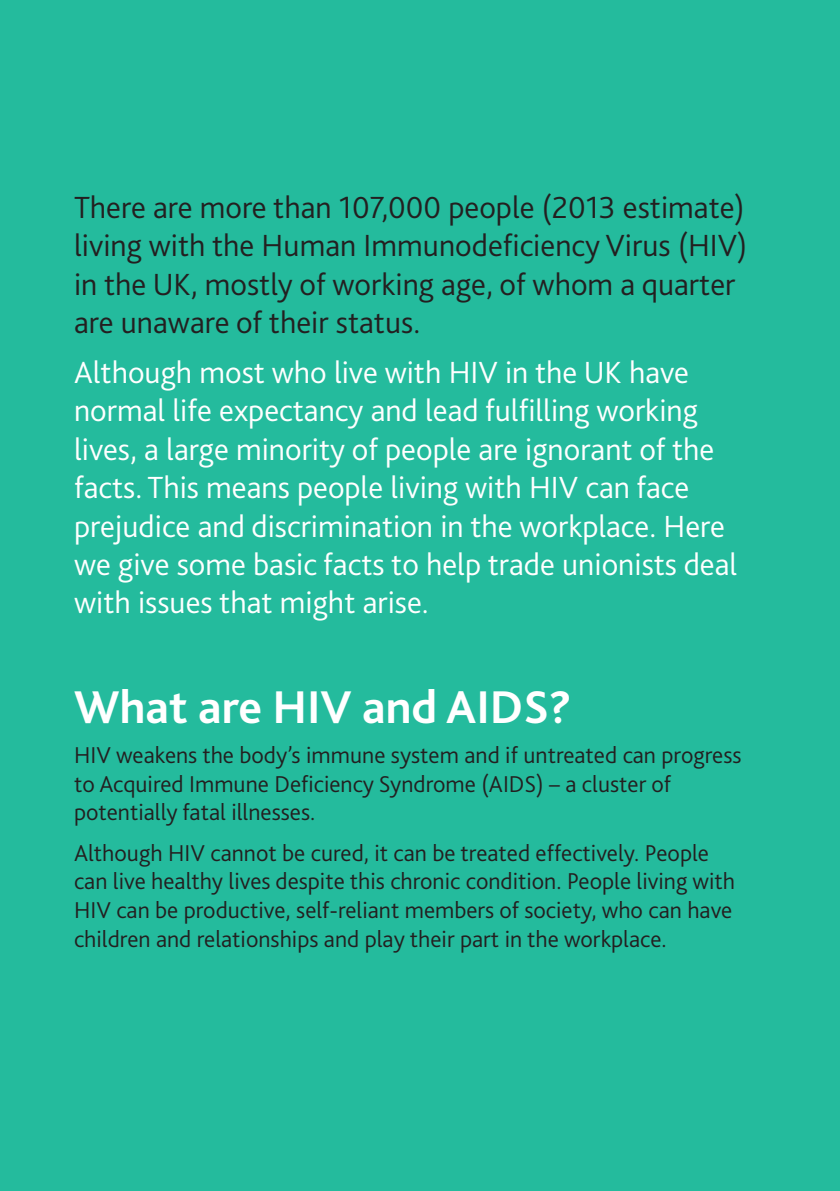
<style>
.page{position:relative;width:840px;height:1191px;background:#fff}
.page>*{position:absolute;margin:0;border:0;box-sizing:border-box;transform-origin:0 0}
.t1{font:700 48px "Bliss 2";color:#fff}
.t2{font:300 32px/38.4px "Bliss 2";color:#fff}
.t3{font:300 32px/38.4px "Bliss 2";color:#231f20}
.t4{font:300 24px/28.8px "Bliss 2";color:#231f20}
</style>
<div class="page">
<div style="left:0;top:0;width:839px;height:1191px;background:#24bb9d"></div>
<p class="t3" style="left:74px;top:187px;width:674px">There are more than 107,000 people (2013 estimate) living with the Human Immunodeficiency Virus (HIV) in the UK, mostly of working age, of whom a quarter are unaware of their status.</p>
<p class="t2" style="left:74px;top:352px;width:664px">Although most who live with HIV in the UK have normal life expectancy and lead fulfilling working lives, a large minority of people are ignorant of the facts. This means people living with HIV can face prejudice and discrimination in the workplace. Here we give some basic facts to help trade unionists deal with issues that might arise.</p>
<p class="t1" style="left:74px;top:677px;width:499px">What are HIV and AIDS?</p>
<p class="t4" style="left:74px;top:739px;width:668px">HIV weakens the body’s immune system and if untreated can progress to Acquired Immune Deficiency Syndrome (AIDS) – a cluster of potentially fatal illnesses.</p>
<p class="t4" style="left:74px;top:837px;width:662px">Although HIV cannot be cured, it can be treated effectively. People can live healthy lives despite this chronic condition. People living with HIV can be productive, self-reliant members of society, who can have children and relationships and play their part in the workplace.</p>
</div>
